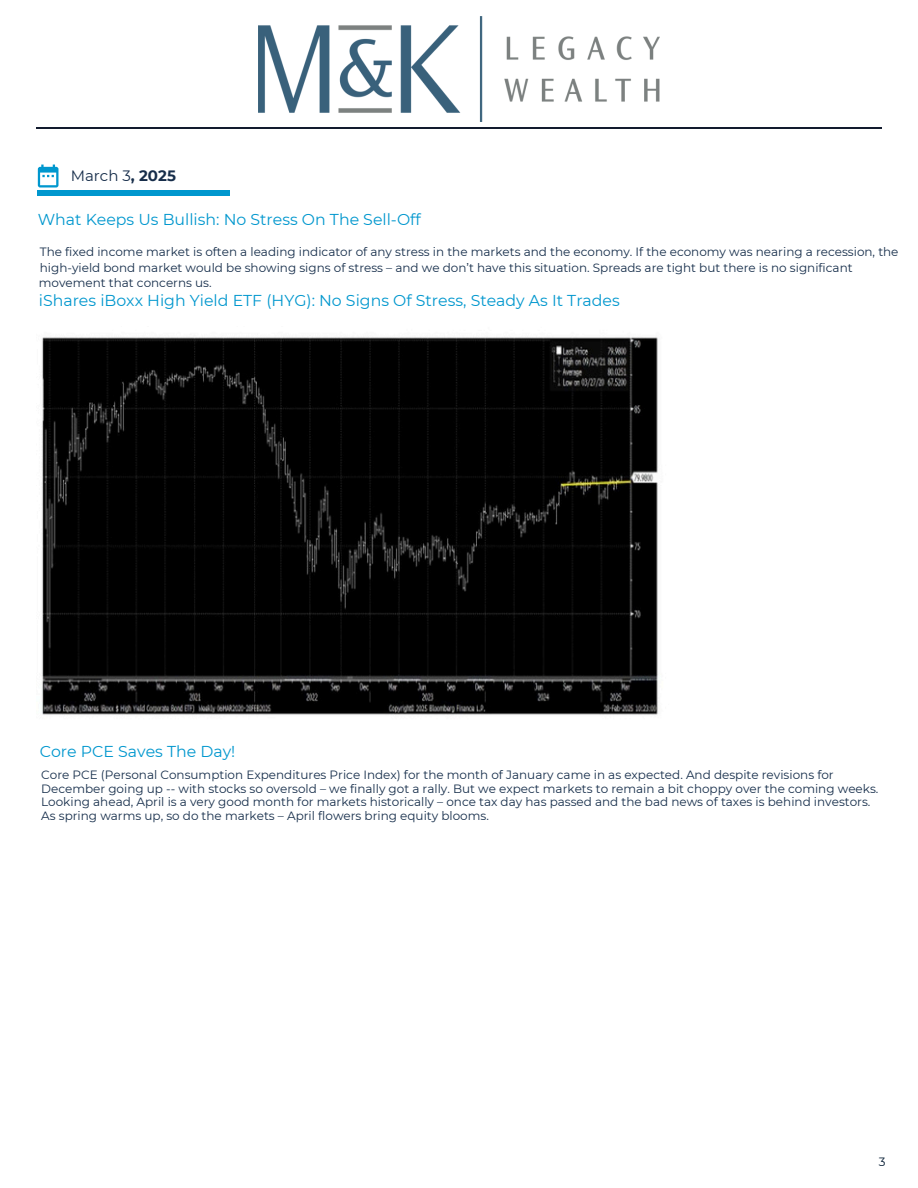
<style>
.page{position:relative;width:918px;height:1188px;background:#fff}
.page>*{position:absolute;margin:0;border:0;box-sizing:border-box;transform-origin:0 0}
.t1{font:15.75px "Montserrat";color:#0097ce}
.t2{font:15px "Montserrat";color:#162d4a}
.t3{font:12px/13.5px "Montserrat";color:#152d4a}
.t4{font:12px "Montserrat";color:#00182f}
.s1{font-weight:700}
</style>
<div class="page">
<svg style="left:38px;top:165px;width:21px;height:23px"></svg>
<hr style="left:38px;top:191px;width:192px;height:4px;background:#0097ce">
<hr style="left:36px;top:127px;width:846px;height:2px;background:#121b2e">
<img style="left:42px;top:335px;width:616px;height:380px">
<img style="left:259px;top:17px;width:400px;height:105px">
<h1 class="t2" style="left:71px;top:166px;width:107px">March 3<span class="s1">, 2025</span></h1>
<p class="t1" style="left:38px;top:210px;width:385px">What Keeps Us Bullish: No Stress On The Sell-Off</p>
<h1 class="t3" style="left:40px;top:245px;width:860px">The fixed income market is often a leading indicator of any stress in the markets and the economy. If the economy was nearing a recession, the</h1>
<p class="t3" style="left:40px;top:260px;width:814px">high-yield bond market would be showing signs of stress – and we don’t have this situation. Spreads are tight but there is no significant</p>
<p class="t3" style="left:39px;top:276px;width:174px">movement that concerns us.</p>
<p class="t1" style="left:39px;top:290px;width:583px">iShares iBoxx High Yield ETF (HYG): No Signs Of Stress, Steady As It Trades</p>
<h1 class="t1" style="left:40px;top:741px;width:197px">Core PCE Saves The Day!</h1>
<p class="t3" style="left:41px;top:768px;width:839px">Core PCE (Personal Consumption Expenditures Price Index) for the month of January came in as expected. And despite revisions for December going up -- with stocks so oversold – we finally got a rally. But we expect markets to remain a bit choppy over the coming weeks.<br>Looking ahead, April is a very good month for markets historically – once tax day has passed and the bad news of taxes is behind investors.<br>As spring warms up, so do the markets – April flowers bring equity blooms.</p>
<h1 class="t4" style="left:879px;top:1155px;width:8px">3</h1>
</div>
